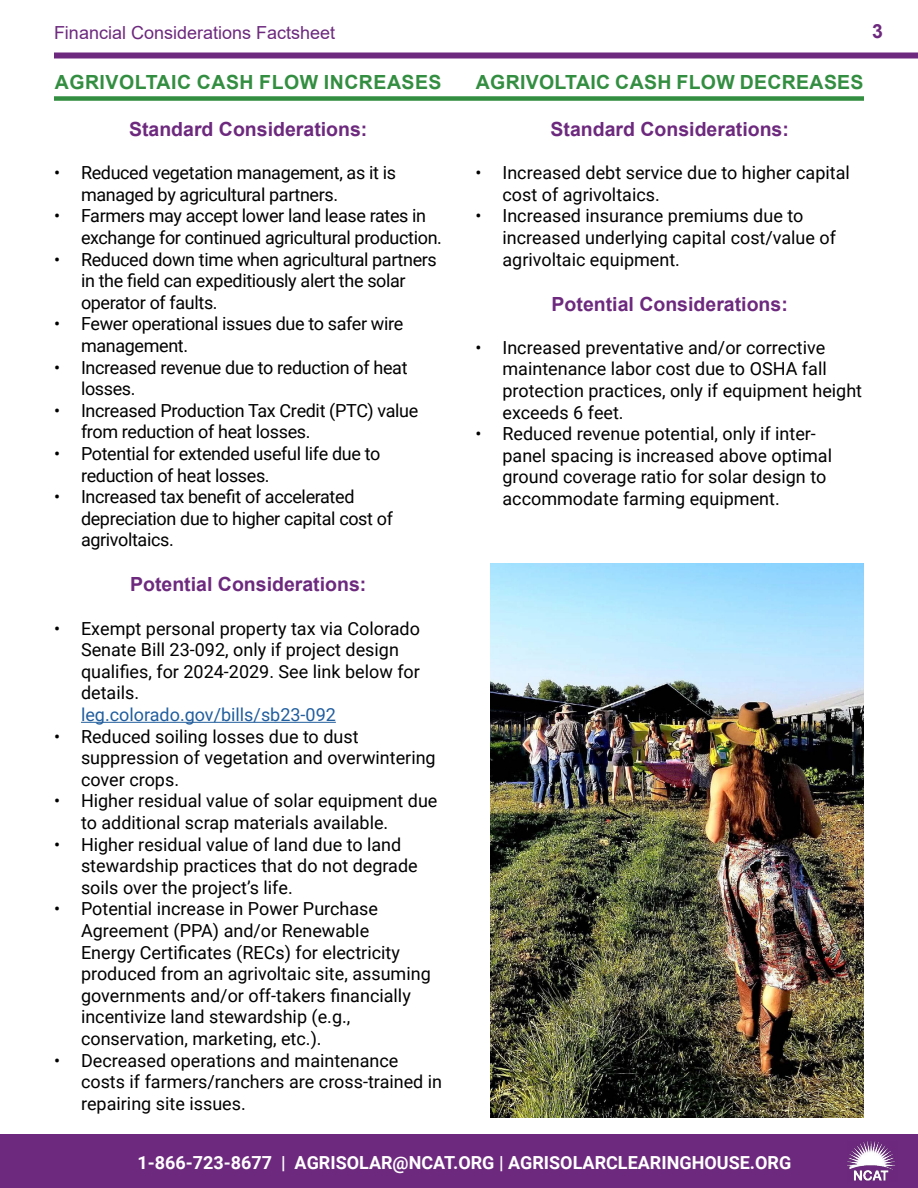
<style>
.page{position:relative;width:918px;height:1188px;background:#fff}
.page>*{position:absolute;margin:0;border:0;box-sizing:border-box;transform-origin:0 0}
.t1{font:700 19.5px "Arial";color:#6d297e}
.t2{font:700 19.5px "Arial";letter-spacing:.015em;color:#338e41}
.t3{font:18px/21.6px "Roboto";color:#000}
.t4{font:18px/21.6px "Roboto";letter-spacing:-.02em;color:#000}
.t5{font:700 18px "Roboto";color:#fff}
.t6{font:18px "Arial";color:#6d297e}
.t7{font:18px "Roboto";color:#215e9e}
</style>
<div class="page">
<div style="left:54px;top:52px;width:864px;height:6px;background:#6d297e"></div>
<div style="left:0;top:1134px;width:918px;height:54px;background:#6d297e"></div>
<img style="left:848px;top:1142px;width:48px;height:39px">
<hr style="left:81px;top:722px;width:255px;height:1px;background:#215e9e">
<img style="left:490px;top:564px;width:374px;height:554px">
<div style="left:54px;top:96px;width:810px;height:5px;background:#338e41"></div>
<p class="t6" style="left:54px;top:20px;width:283px">Financial Considerations Factsheet</p>
<p class="t2" style="left:55px;top:69px;width:388px">AGRIVOLTAIC CASH FLOW INCREASES</p>
<p class="t1" style="left:129px;top:115px;width:240px">Standard Considerations:</p>
<p class="t4" style="left:81px;top:161px;width:317px;text-indent:-27px">• Reduced vegetation management, as it is managed by agricultural partners.</p>
<p class="t4" style="left:81px;top:205px;width:362px;text-indent:-27px">• Farmers may accept lower land lease rates in exchange for continued agricultural production.</p>
<p class="t4" style="left:81px;top:248px;width:357px;text-indent:-27px">• Reduced down time when agricultural partners in the field can expeditiously alert the solar operator of faults.</p>
<p class="t4" style="left:81px;top:313px;width:324px;text-indent:-27px">• Fewer operational issues due to safer wire management.</p>
<p class="t4" style="left:81px;top:356px;width:328px;text-indent:-27px">• Increased revenue due to reduction of heat losses.</p>
<p class="t4" style="left:81px;top:399px;width:339px;text-indent:-27px">• Increased Production Tax Credit (PTC) value from reduction of heat losses.</p>
<p class="t4" style="left:81px;top:442px;width:301px;text-indent:-27px">• Potential for extended useful life due to reduction of heat losses.</p>
<p class="t4" style="left:81px;top:485px;width:314px;text-indent:-27px">• Increased tax benefit of accelerated depreciation due to higher capital cost of agrivoltaics.</p>
<p class="t1" style="left:130px;top:571px;width:238px">Potential Considerations:</p>
<p class="t3" style="left:81px;top:617px;width:340px;text-indent:-27px">• Exempt personal property tax via Colorado Senate Bill 23-092, only if project design qualifies, for 2024-2029. See link below for details.</p>
<p class="t7" style="left:81px;top:702px;width:256px">leg.colorado.gov/bills/sb23-092</p>
<p class="t3" style="left:81px;top:725px;width:356px;text-indent:-27px">• Reduced soiling losses due to dust suppression of vegetation and overwintering cover crops.</p>
<p class="t3" style="left:81px;top:790px;width:358px;text-indent:-27px">• Higher residual value of solar equipment due to additional scrap materials available.</p>
<p class="t3" style="left:81px;top:833px;width:338px;text-indent:-27px">• Higher residual value of land due to land stewardship practices that do not degrade soils over the project’s life.</p>
<p class="t3" style="left:81px;top:898px;width:351px;text-indent:-27px">• Potential increase in Power Purchase Agreement (PPA) and/or Renewable<br>Energy Certificates (RECs) for electricity produced from an agrivoltaic site, assuming governments and/or off-takers financially incentivize land stewardship (e.g., conservation, marketing, etc.).</p>
<p class="t3" style="left:81px;top:1049px;width:363px;text-indent:-27px">• Decreased operations and maintenance costs if farmers/ranchers are cross-trained in repairing site issues.</p>
<p class="t1" style="left:872px;top:18px;width:12px">3</p>
<p class="t2" style="left:476px;top:69px;width:389px">AGRIVOLTAIC CASH FLOW DECREASES</p>
<p class="t1" style="left:551px;top:115px;width:240px">Standard Considerations:</p>
<p class="t3" style="left:502px;top:161px;width:349px;text-indent:-27px">• Increased debt service due to higher capital cost of agrivoltaics.</p>
<p class="t3" style="left:502px;top:205px;width:335px;text-indent:-27px">• Increased insurance premiums due to increased underlying capital cost/value of agrivoltaic equipment.</p>
<p class="t1" style="left:552px;top:290px;width:238px">Potential Considerations:</p>
<p class="t3" style="left:502px;top:336px;width:361px;text-indent:-27px">• Increased preventative and/or corrective maintenance labor cost due to OSHA fall protection practices, only if equipment height exceeds 6 feet.</p>
<p class="t3" style="left:502px;top:422px;width:331px;text-indent:-27px">• Reduced revenue potential, only if inter&shy;panel spacing is increased above optimal ground coverage ratio for solar design to accommodate farming equipment.</p>
<p class="t5" style="left:138px;top:1150px;width:655px">1-866-723-8677 | AGRISOLAR@NCAT.ORG | AGRISOLARCLEARINGHOUSE.ORG</p>
</div>
